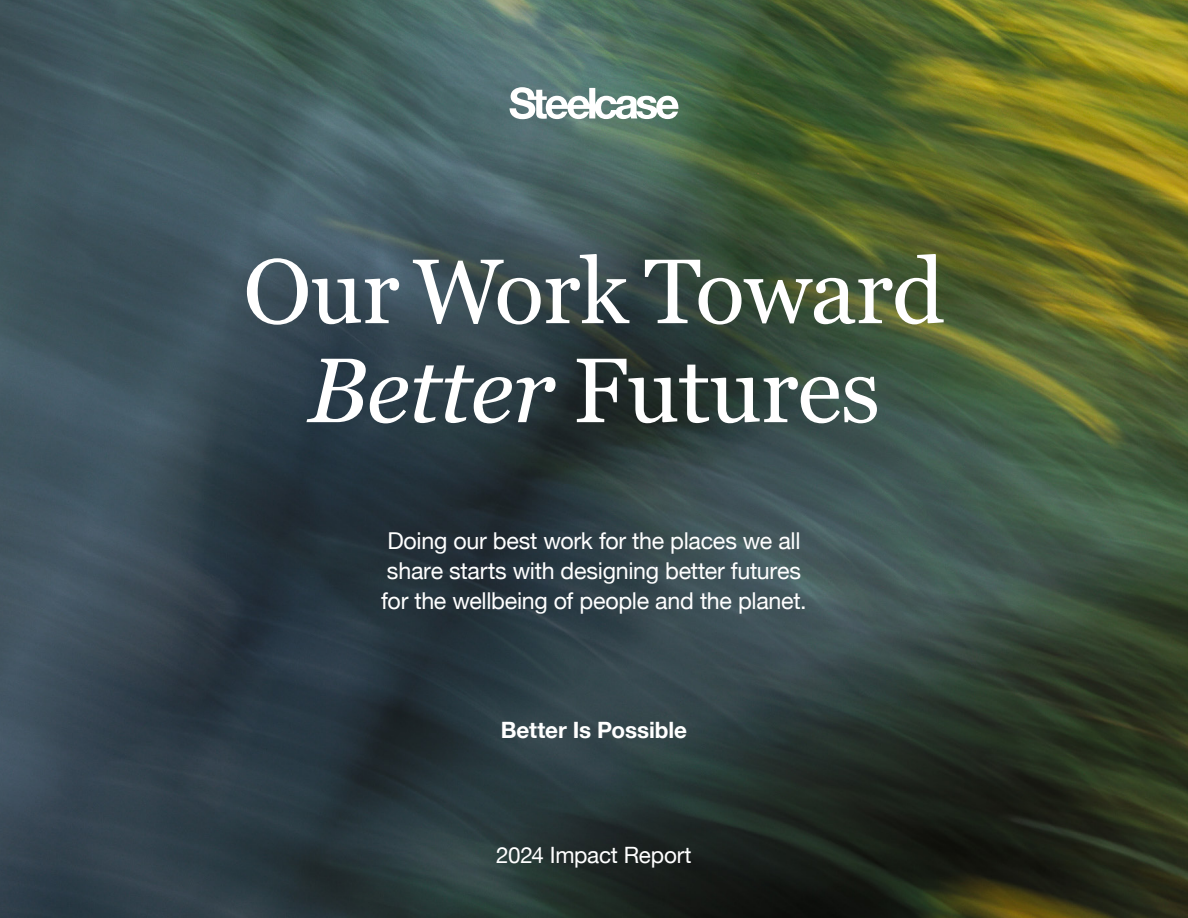
<style>
.page{position:relative;width:1188px;height:918px;background:#fff}
.page>*{position:absolute;margin:0;border:0;box-sizing:border-box;transform-origin:0 0}
.Better_Futures_Title{font:91.5px/99px "Georgia Pro";letter-spacing:-.01em;color:#fff;text-align:center}
.Better_Futures_Title-2{font:23.25px/30px "Helvetica Neue";letter-spacing:-.015em;color:#fff}
.Subtitle{font:700 22.5px "Helvetica Neue";letter-spacing:-.005em;color:#fff}
.Subtitle-2{font:22.5px "Helvetica Neue";letter-spacing:-.015em;color:#fff}
.s1{font-style:italic}
</style>
<div class="page">
<img style="left:0;top:0;width:1188px;height:918px">
<svg style="left:509px;top:87px;width:170px;height:32px"></svg>
<p class="Better_Futures_Title" style="left:243px;top:246px;width:703px">Our Work Toward<br><span class="s1">Better</span> Futures</p>
<p class="Better_Futures_Title-2" style="left:387px;top:527px;width:415px">Doing our best work for the places we all</p>
<p class="Better_Futures_Title-2" style="left:381px;top:557px;width:427px">share starts with designing better futures for the wellbeing of people and the planet.</p>
<p class="Subtitle" style="left:501px;top:713px;width:188px">Better Is Possible</p>
<p class="Subtitle-2" style="left:496px;top:838px;width:197px">2024 Impact Report</p>
</div>
